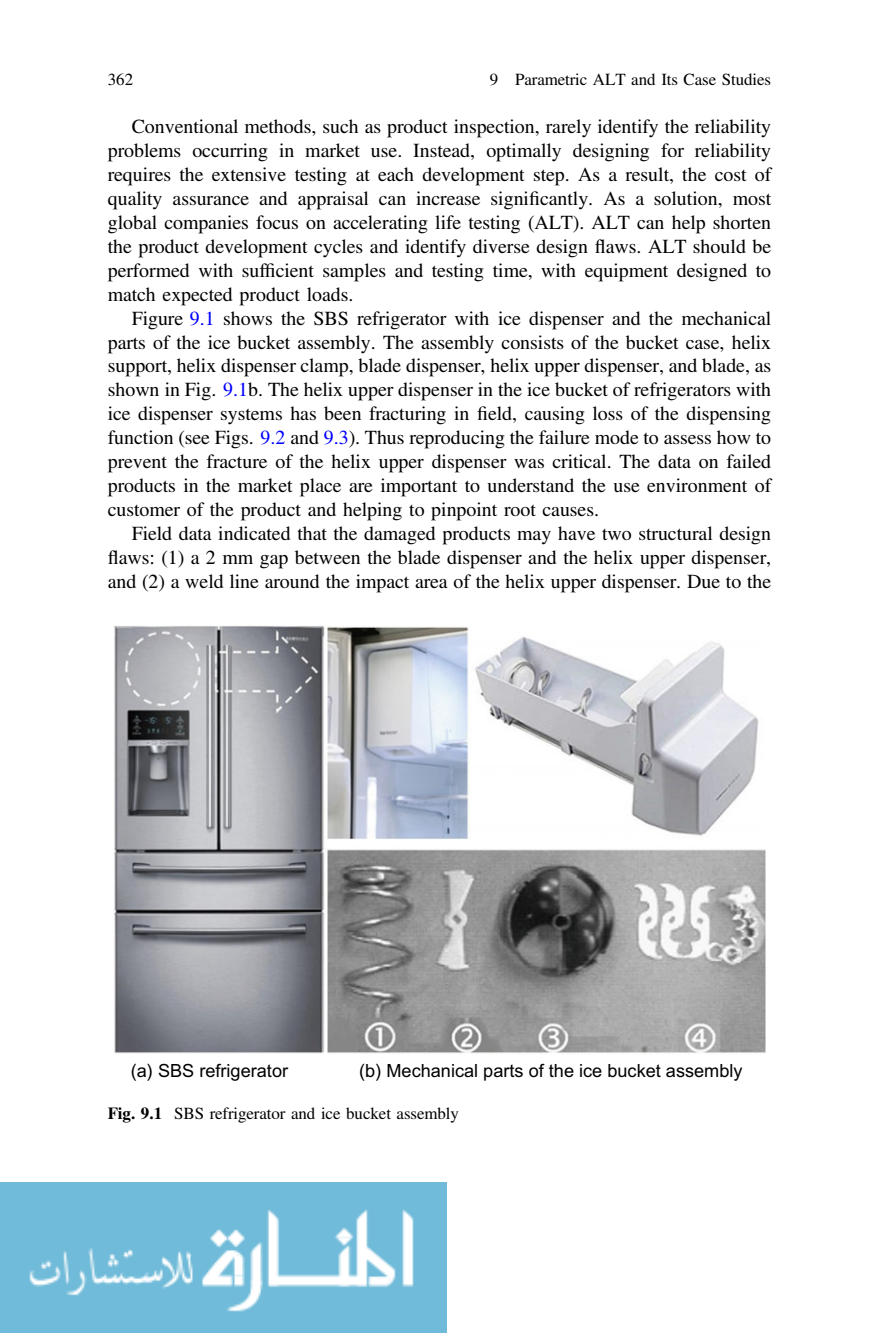
<style>
.page{position:relative;width:879px;height:1333px;background:#fff}
.page>*{position:absolute;margin:0;border:0;box-sizing:border-box;transform-origin:0 0}
.t1{font:20px/24px "Adv TT5 ada 87 cc 7";color:#000;text-align:justify}
.t2{font:18.2px "Arial MT8";color:#000}
.t3{font:17px "Adv TT5 ada 87 cc 7";color:#000}
.s1{font-family:"Adv TT5 ada 87 cc+fb 3"}
.s2{font-family:"Adv GTIMES R2"}
.s3{color:#00f}
.s4{font-family:"Adv T Teeee 58 d 9.B28"}
</style>
<div class="page">
<img style="left:0;top:1182px;width:446px;height:150px">
<img style="left:114px;top:625px;width:651px;height:429px">
<p class="t3" style="left:108px;top:73px;width:27px">362</p>
<p class="t3" style="left:490px;top:73px;width:283px">9 Parametric ALT and Its Case Studies</p>
<p class="t1" style="left:108px;top:116px;width:665px;text-indent:24px">Conventional methods, such as product inspection, rarely identify the reliability problems occurring in market use. Instead, optimally designing for reliability requires the extensive testing at each development step. As a result, the cost of quality assurance and appraisal can increase signi<span class="s1">fi</span>cantly. As a solution, most global companies focus on accelerating life testing (ALT). ALT can help shorten the product development cycles and identify diverse design <span class="s2">fl</span>aws. ALT should be performed with suf<span class="s1">fi</span>cient samples and testing time, with equipment designed to match expected product loads.</p>
<p class="t1" style="left:108px;top:308px;width:665px;text-indent:24px">Figure <span class="s3">9.1</span> shows the SBS refrigerator with ice dispenser and the mechanical parts of the ice bucket assembly. The assembly consists of the bucket case, helix support, helix dispenser clamp, blade dispenser, helix upper dispenser, and blade, as shown in Fig. <span class="s3">9.1</span>b. The helix upper dispenser in the ice bucket of refrigerators with ice dispenser systems has been fracturing in <span class="s1">fi</span>eld, causing loss of the dispensing function (see Figs. <span class="s3">9.2</span> and <span class="s3">9.3</span>). Thus reproducing the failure mode to assess how to prevent the fracture of the helix upper dispenser was critical. The data on failed products in the market place are important to understand the use environment of customer of the product and helping to pinpoint root causes.</p>
<p class="t1" style="left:108px;top:523px;width:665px;text-indent:24px">Field data indicated that the damaged products may have two structural design <span class="s2">fl</span>aws: (1) a 2 mm gap between the blade dispenser and the helix upper dispenser, and (2) a weld line around the impact area of the helix upper dispenser. Due to the</p>
<p class="t2" style="left:131px;top:1064px;width:159px">(a) SBS refrigerator</p>
<p class="t2" style="left:359px;top:1064px;width:385px">(b) Mechanical parts of the ice bucket assembly</p>
<p class="t3" style="left:108px;top:1107px;width:353px"><span class="s4">Fig. 9.1</span> SBS refrigerator and ice bucket assembly</p>
</div>
